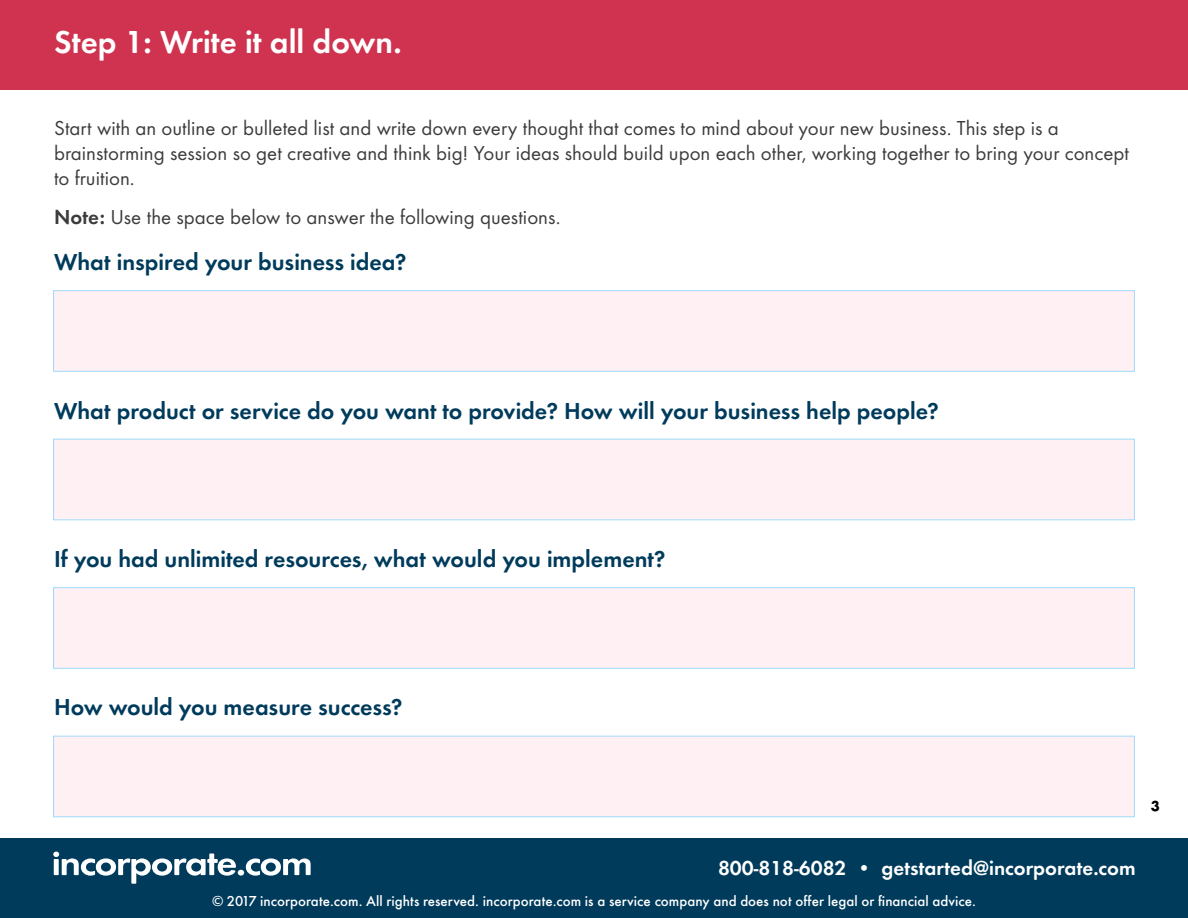
<style>
.page{position:relative;width:1188px;height:918px;background:#fff}
.page>*{position:absolute;margin:0;border:0;box-sizing:border-box;transform-origin:0 0}
.t1{font:600 33px "Futura Round";color:#fff}
.t2{font:600 24px "Futura Round";color:#003b5c}
.t3{font:21px/25.2px "Futura Round";color:#3d3c3d}
.t4{font:600 21px "Futura Round";color:#fff}
.t5{font:500 15px "Futura Round";color:#fff}
.t6{font:700 15px "Futura Round";color:#000}
.s1{font-weight:600}
</style>
<div class="page">
<div style="left:0;top:838px;width:1188px;height:80px;background:#003b5c"></div>
<svg style="left:53px;top:852px;width:258px;height:32px"></svg>
<div style="left:53px;top:290px;width:1082px;height:82px;background:#fff0f3;border:1px solid #a0dafa"></div>
<div style="left:53px;top:439px;width:1082px;height:81px;background:#fff0f3;border:1px solid #a0dafa"></div>
<div style="left:53px;top:587px;width:1082px;height:82px;background:#fff0f3;border:1px solid #a0dafa"></div>
<div style="left:53px;top:736px;width:1082px;height:81px;background:#fff0f3;border:1px solid #a0dafa"></div>
<div style="left:0;top:0;width:1188px;height:90px;background:#cf334f"></div>
<h1 class="t1" style="left:54px;top:17px;width:349px">Step 1: Write it all down.</h1>
<p class="t3" style="left:54px;top:114px;width:1077px">Start with an outline or bulleted list and write down every thought that comes to mind about your new business. This step is a brainstorming session so get creative and think big! Your ideas should build upon each other, working together to bring your concept to fruition.</p>
<p class="t3" style="left:54px;top:203px;width:508px"><span class="s1">Note:</span> Use the space below to answer the following questions.</p>
<p class="t2" style="left:54px;top:244px;width:354px">What inspired your business idea?</p>
<p class="t2" style="left:54px;top:393px;width:887px">What product or service do you want to provide? How will your business help people?</p>
<p class="t2" style="left:54px;top:541px;width:613px">If you had unlimited resources, what would you implement?</p>
<p class="t2" style="left:54px;top:689px;width:350px">How would you measure success?</p>
<p class="t6" style="left:1151px;top:795px;width:10px">3</p>
<p class="t4" style="left:718px;top:852px;width:419px">800-818-6082 • getstarted@incorporate.com</p>
<p class="t5" style="left:212px;top:890px;width:765px">© 2017 incorporate.com. All rights reserved. incorporate.com is a service company and does not offer legal or financial advice.</p>
</div>
